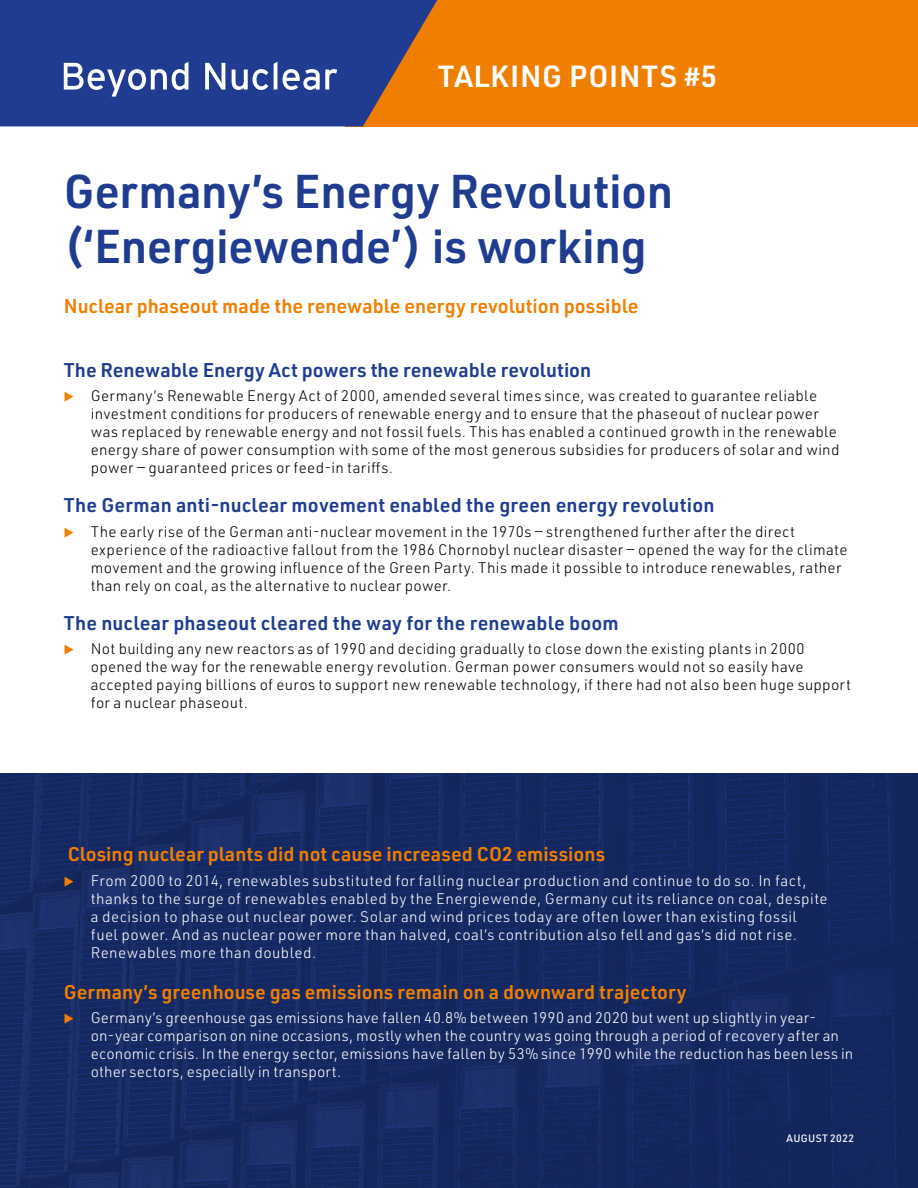
<style>
.page{position:relative;width:918px;height:1188px;background:#fff}
.page>*{position:absolute;margin:0;border:0;box-sizing:border-box;transform-origin:0 0}
.t1{font:600 46.5px/55.5px "URWDIN";letter-spacing:-.01em;color:#1f3c90}
.t2{font:600 30px "URWDIN";letter-spacing:.02em;color:#fff}
.t3{font:600 19.5px "URWDIN";color:#f07f00}
.t4{font:600 19.5px "URWDIN";letter-spacing:.005em;color:#1f3c90}
.t5{font:300 15px/18px "URWDIN";letter-spacing:.02em;color:#000}
.t6{font:300 15px/18px "URWDIN";letter-spacing:.025em;color:#fff}
.t7{font:500 10.5px "URWDIN";letter-spacing:.035em;color:#fff}
</style>
<div class="page">
<img style="left:0;top:774px;width:918px;height:414px">
<div style="left:345px;top:0;width:573px;height:126px;background:#f07f00"></div>
<svg style="left:0;top:0;width:437px;height:126px;background:#344281"></svg>
<svg style="left:64px;top:62px;width:273px;height:35px"></svg>
<svg style="left:65px;top:876px;width:9px;height:10px"></svg>
<svg style="left:65px;top:1014px;width:9px;height:10px"></svg>
<h2 class="t2" style="left:438px;top:56px;width:281px">TALKING POINTS #5</h2>
<h1 class="t1" style="left:64px;top:161px;width:611px">Germany’s Energy Revolution (‘Energiewende’) is working</h1>
<h3 class="t3" style="left:64px;top:292px;width:576px">Nuclear phaseout made the renewable energy revolution possible</h3>
<h3 class="t4" style="left:64px;top:357px;width:529px">The Renewable Energy Act powers the renewable revolution</h3>
<p class="t5" style="left:91px;top:386px;width:750px">Germany’s Renewable Energy Act of 2000, amended several times since, was created to guarantee reliable investment conditions for producers of renewable energy and to ensure that the phaseout of nuclear power was replaced by renewable energy and not fossil fuels. This has enabled a continued growth in the renewable energy share of power consumption with some of the most generous subsidies for producers of solar and wind power — guaranteed prices or feed-in tariffs.</p>
<h3 class="t4" style="left:64px;top:492px;width:652px">The German anti-nuclear movement enabled the green energy revolution</h3>
<p class="t5" style="left:91px;top:522px;width:758px">The early rise of the German anti-nuclear movement in the 1970s — strengthened further after the direct experience of the radioactive fallout from the 1986 Chornobyl nuclear disaster — opened the way for the climate movement and the growing influence of the Green Party. This made it possible to introduce renewables, rather than rely on coal, as the alternative to nuclear power.</p>
<h3 class="t4" style="left:64px;top:610px;width:557px">The nuclear phaseout cleared the way for the renewable boom</h3>
<p class="t5" style="left:91px;top:640px;width:762px">Not building any new reactors as of 1990 and deciding gradually to close down the existing plants in 2000 opened the way for the renewable energy revolution. German power consumers would not so easily have accepted paying billions of euros to support new renewable technology, if there had not also been huge support for a nuclear phaseout.</p>
<h3 class="t3" style="left:68px;top:841px;width:539px">Closing nuclear plants did not cause increased CO2 emissions</h3>
<p class="t6" style="left:91px;top:871px;width:738px">From 2000 to 2014, renewables substituted for falling nuclear production and continue to do so. In fact, thanks to the surge of renewables enabled by the Energiewende, Germany cut its reliance on coal, despite a decision to phase out nuclear power. Solar and wind prices today are often lower than existing fossil<br>fuel power. And as nuclear power more than halved, coal’s contribution also fell and gas’s did not rise.<br>Renewables more than doubled.</p>
<h3 class="t3" style="left:64px;top:979px;width:624px">Germany’s greenhouse gas emissions remain on a downward trajectory</h3>
<p class="t6" style="left:91px;top:1009px;width:764px">Germany’s greenhouse gas emissions have fallen 40.8% between 1990 and 2020 but went up slightly in year&shy;on-year comparison on nine occasions, mostly when the country was going through a period of recovery after an economic crisis. In the energy sector, emissions have fallen by 53% since 1990 while the reduction has been less in other sectors, especially in transport.</p>
<p class="t7" style="left:787px;top:1131px;width:69px">AUGUST 2022</p>
</div>
